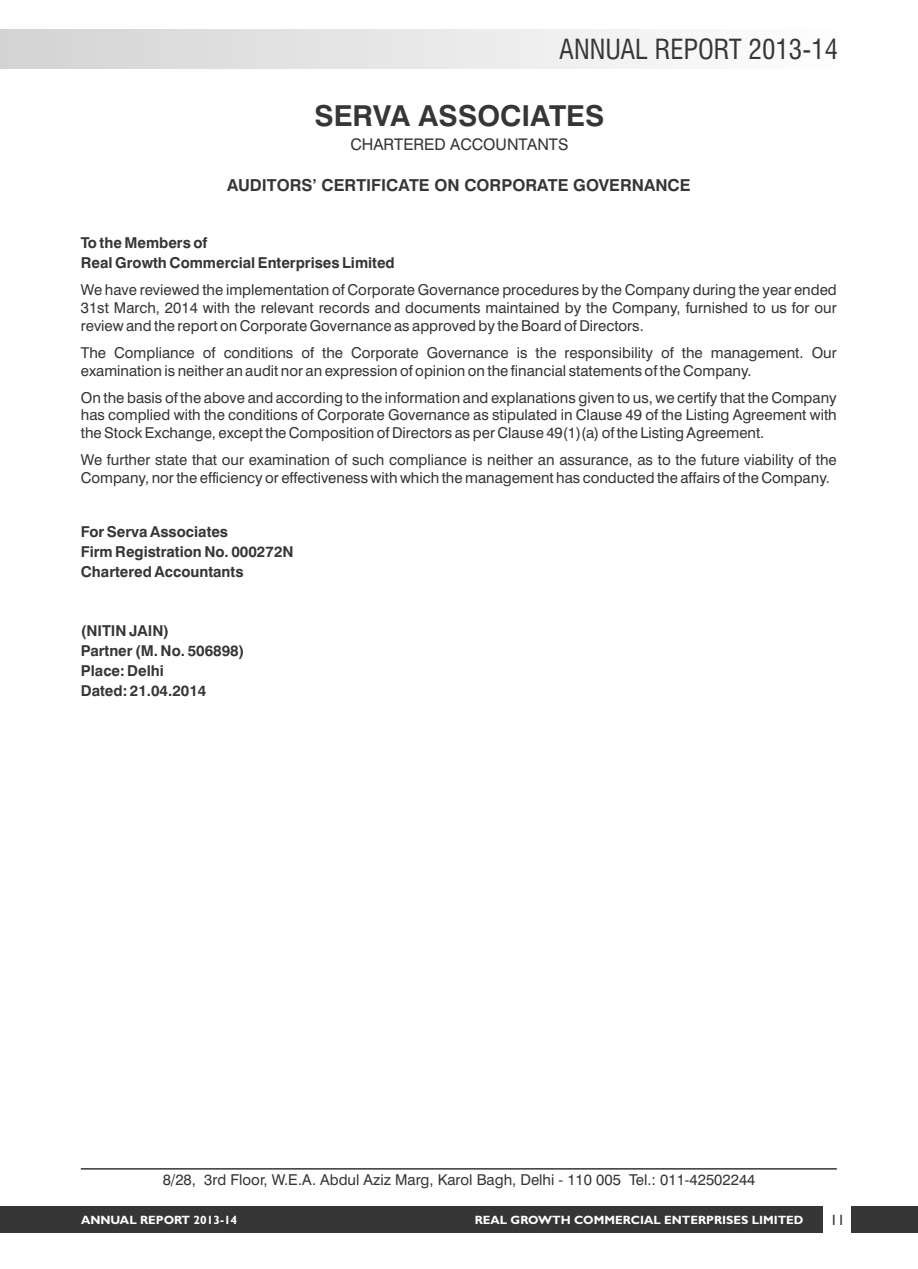
<style>
.page{position:relative;width:918px;height:1269px;background:#fff}
.page>*{position:absolute;margin:0;border:0;box-sizing:border-box;transform-origin:0 0}
.t1{font:700 28.8px "Swiss 721 BT";color:#363636}
.t2{font:condensed 27px "Swiss 721 BT";color:#363636}
.t3{font:700 16.5px "Swiss 721 BT";color:#363636}
.t4{font:16.05px "Swiss 721 BT";color:#363636}
.t5{font:15px/18px "Swiss 721 BT";color:#363636;text-align:justify}
.t6{font:700 15px/19.8px "Swiss 721 BT";color:#363636}
.t7{font:15px "Gill Sans";color:#363636}
.t8{font:700 12px "Gill Sans";color:#fff}
</style>
<div class="page">
<div style="left:0;top:29px;width:837px;height:39px;background:linear-gradient(to right,#d3d3d3,#fefefe)"></div>
<div style="left:0;top:1207px;width:918px;height:26px;background:#363636"></div>
<div style="left:823px;top:1206px;width:28px;height:28px;background:#fff"></div>
<hr style="left:81px;top:1168px;width:756px;height:2px;background:#363636">
<h2 class="t2" style="left:559px;top:38px;width:281px">ANNUAL REPORT 2013-14</h2>
<h1 class="t1" style="left:314px;top:104px;width:291px">SERVA ASSOCIATES</h1>
<p class="t4" style="left:350px;top:138px;width:219px">CHARTERED ACCOUNTANTS</p>
<p class="t3" style="left:227px;top:178px;width:465px">AUDITORS’ CERTIFICATE ON CORPORATE GOVERNANCE</p>
<p class="t6" style="left:81px;top:234px;width:315px">To the Members of<br>Real Growth Commercial Enterprises Limited</p>
<p class="t5" style="left:81px;top:282px;width:758px">We have reviewed the implementation of Corporate Governance procedures by the Company during the year ended 31st March, 2014 with the relevant records and documents maintained by the Company, furnished to us for our review and the report on Corporate Governance as approved by the Board of Directors.</p>
<p class="t5" style="left:81px;top:345px;width:757px">The Compliance of conditions of the Corporate Governance is the responsibility of the management. Our examination is neither an audit nor an expression of opinion on the financial statements of the Company.</p>
<p class="t5" style="left:81px;top:390px;width:758px">On the basis of the above and according to the information and explanations given to us, we certify that the Company has complied with the conditions of Corporate Governance as stipulated in Clause 49 of the Listing Agreement with the Stock Exchange, except the Composition of Directors as per Clause 49(1)(a) of the Listing Agreement.</p>
<p class="t5" style="left:81px;top:453px;width:758px">We further state that our examination of such compliance is neither an assurance, as to the future viability of the<br>Company, nor the efficiency or effectiveness with which the management has conducted the affairs of the Company.</p>
<p class="t6" style="left:81px;top:524px;width:214px">For Serva Associates<br>Firm Registration No. 000272N<br>Chartered Accountants</p>
<p class="t6" style="left:81px;top:622px;width:165px">(NITIN JAIN)<br>Partner (M. No. 506898)<br>Place: Delhi<br>Dated: 21.04.2014</p>
<p class="t5" style="left:163px;top:1172px;width:594px">8/28, 3rd Floor, W.E.A. Abdul Aziz Marg, Karol Bagh, Delhi - 110 005 Tel.: 011-42502244</p>
<p class="t8" style="left:81px;top:1216px;width:158px">ANNUAL REPORT 2013-14</p>
<p class="t8" style="left:475px;top:1216px;width:330px">REAL GROWTH COMMERCIAL ENTERPRISES LIMITED</p>
<p class="t7" style="left:830px;top:1215px;width:16px">11</p>
</div>
